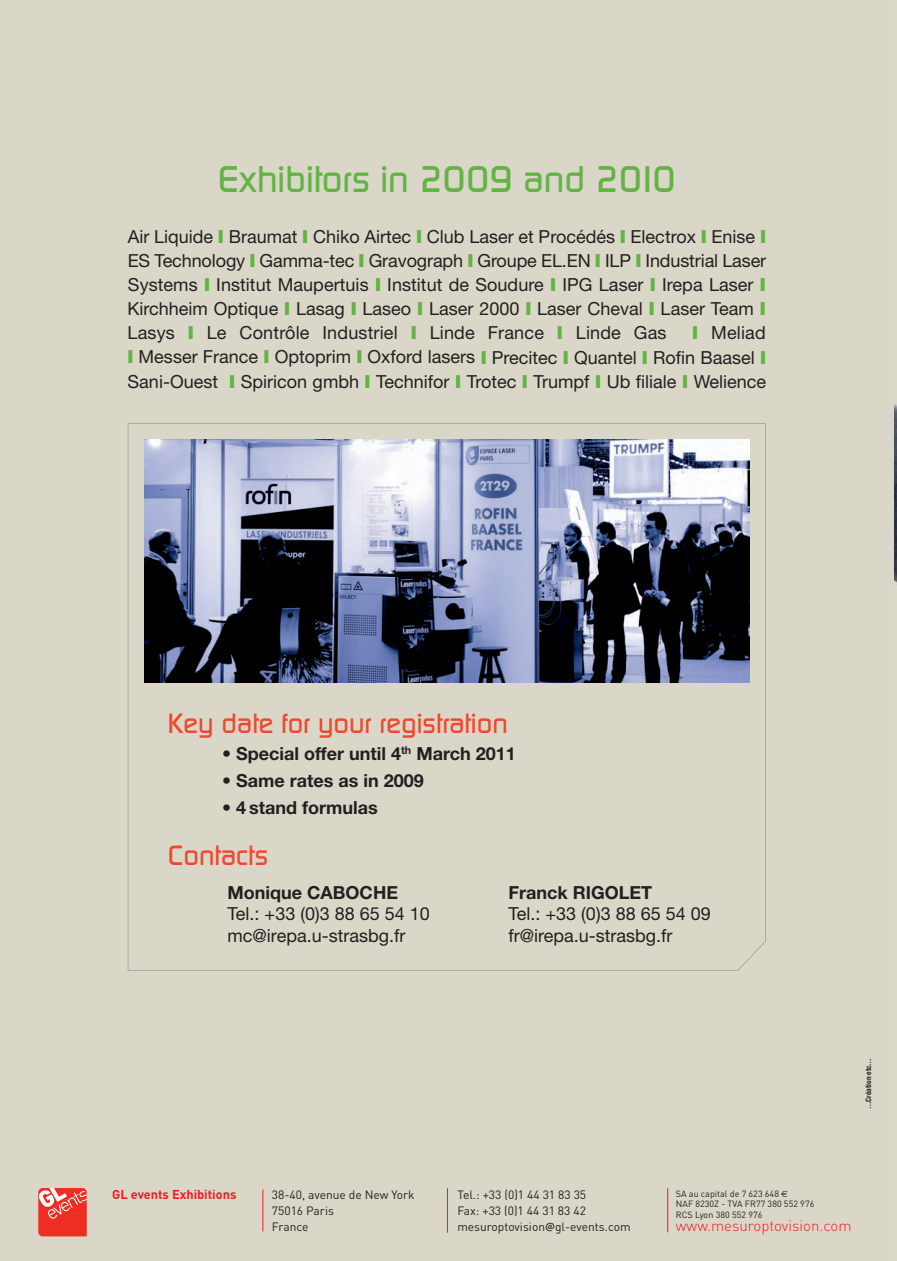
<style>
.page{position:relative;width:897px;height:1261px;background:#fff}
.page>*{position:absolute;margin:0;border:0;box-sizing:border-box;transform-origin:0 0}
.t1{font:500 36px "Digital";color:#63b345}
.t2{font:500 27px "Digital";color:#ef482e}
.t3{font:18px/24px "Helvetica Neue LT Std";color:#231f20;text-align:justify}
.t4{font:700 18px "Helvetica Neue LT Std";color:#231f20}
.t5{font:300 15px "DIN";color:#ee1d23}
.t6{font:700 12.75px "DIN";color:#ee1d23}
.t7{font:12px/15.9px "DIN";color:#231f20}
.t8{font:9px/10.5px "DIN";color:#231f20}
.t9{font:700 condensed 7.5px "Helvetica Neue LT Std";color:#231f20}
.s1{font-weight:900;color:#63b345}
.s2{font-family:"The Sans"}
.s3{font-family:"Euro Sans"}
</style>
<div class="page">
<img style="left:893px;top:0;width:3px;height:1260px">
<div style="left:0;top:0;width:893px;height:1260px;background:#dad7c9"></div>
<svg style="left:128px;top:423px;width:637px;height:547px"></svg>
<svg style="left:38px;top:1188px;width:49px;height:48px;background:#f05147"></svg>
<hr style="left:447px;top:1188px;width:1px;height:44px;background:#ee1d23">
<hr style="left:262px;top:1189px;width:1px;height:42px;background:#ee1d23">
<hr style="left:667px;top:1188px;width:1px;height:44px;background:#ee1d23">
<img style="left:145px;top:439px;width:603px;height:243px">
<h1 class="t1" style="left:218px;top:159px;width:459px">Exhibitors in 2009 and 2010</h1>
<p class="t3" style="left:127px;top:227px;width:640px">Air Liquide <span class="s1">I</span> Braumat <span class="s1">I</span> Chiko Airtec <span class="s1">I</span> Club Laser et Procédés <span class="s1">I</span> Electrox <span class="s1">I</span> Enise <span class="s1">I </span>ES Technology <span class="s1">I</span> Gamma-tec <span class="s1">I</span> Gravograph <span class="s1">I</span> Groupe EL.EN <span class="s1">I</span> ILP <span class="s1">I</span> Industrial Laser Systems <span class="s1">I</span> Institut Maupertuis <span class="s1">I</span> Institut de Soudure <span class="s1">I</span> IPG Laser <span class="s1">I</span> Irepa Laser <span class="s1">I </span>Kirchheim Optique <span class="s1">I</span> Lasag <span class="s1">I</span> Laseo <span class="s1">I</span> Laser 2000 <span class="s1">I</span> Laser Cheval <span class="s1">I</span> Laser Team <span class="s1">I </span>Lasys <span class="s1">I</span> Le Contrôle Industriel <span class="s1">I</span> Linde France <span class="s1">I</span> Linde Gas</p>
<p class="t3" style="left:127px;top:323px;width:640px;text-indent:564px"><span class="s1">I</span> Meliad <span class="s1">I</span> Messer France <span class="s1">I</span> Optoprim <span class="s1">I</span> Oxford lasers <span class="s1">I</span> Precitec <span class="s1">I</span> Quantel <span class="s1">I</span> Rofin Baasel <span class="s1">I </span>Sani-Ouest <span class="s1">I</span> Spiricon gmbh <span class="s1">I</span> Technifor <span class="s1">I</span> Trotec <span class="s1">I</span> Trumpf <span class="s1">I</span> Ub filiale <span class="s1">I</span> Welience</p>
<h2 class="t2" style="left:168px;top:707px;width:341px">Key date for your registration</h2>
<p class="t4" style="left:222px;top:746px;width:295px">• Special offer until 4<sup>th</sup> March 2011</p>
<p class="t4" style="left:222px;top:773px;width:203px">• Same rates as in 2009</p>
<p class="t4" style="left:222px;top:800px;width:157px">• 4 stand formulas</p>
<h2 class="t2" style="left:168px;top:839px;width:102px">Contacts</h2>
<p class="t4" style="left:227px;top:885px;width:172px">Monique CABOCHE</p>
<p class="t4" style="left:508px;top:885px;width:145px">Franck RIGOLET</p>
<p class="t3" style="left:227px;top:903px;width:204px">Tel.: +33 (0)3 88 65 54 10</p>
<p class="t3" style="left:508px;top:903px;width:204px">Tel.: +33 (0)3 88 65 54 09</p>
<p class="t3" style="left:227px;top:925px;width:179px">mc@irepa.u-strasbg.fr</p>
<p class="t3" style="left:508px;top:925px;width:166px">fr@irepa.u-strasbg.fr</p>
<p class="t9" style="left:865px;top:1108px;width:52px;rotate:-90deg">…Création etc…</p>
<p class="t6" style="left:112px;top:1186px;width:125px">GL events Exhibitions</p>
<p class="t7" style="left:457px;top:1186px;width:175px">Tel.: +33 (0)1 44 31 83 35<br>Fax: +33 (0)1 44 31 83 42 mesuroptovision<span class="s2">@</span>gl-events.com</p>
<p class="t8" style="left:675px;top:1187px;width:140px">SA au capital de 7 623 648 <span class="s3">€<br></span>NAF 8230Z - TVA FR77 380 552 976<br>RCS Lyon 380 552 976</p>
<p class="t7" style="left:272px;top:1186px;width:144px">38-40, avenue de New York<br>75016 Paris<br>France</p>
<p class="t5" style="left:675px;top:1216px;width:177px">www.mesuroptovision.com</p>
</div>
